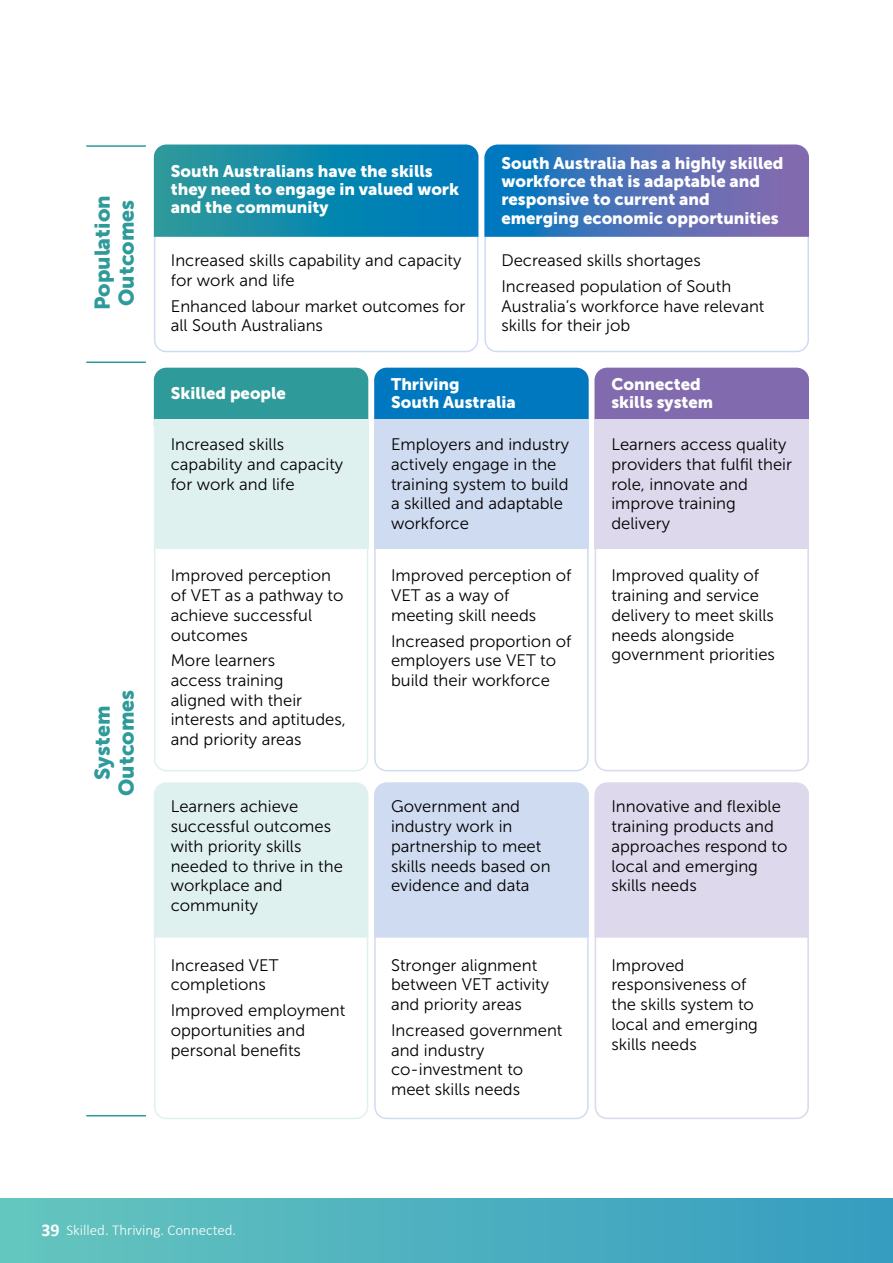
<style>
.page{position:relative;width:893px;height:1263px;background:#fff}
.page>*{position:absolute;margin:0;border:0;box-sizing:border-box;transform-origin:0 0}
.t1{font:21.3px/24.3px "Museo Sans 900";color:#2f9a9a}
.t2{font:16.65px/19.6px "Museo Sans 300";color:#000}
.t3{font:16.65px/18.1px "Museo Sans 900";color:#fff}
.t4{font:300 15px "Calibri";color:#fff}
.t5{font:300 12px "Calibri";color:#fff}
.s1{font-weight:700;font-size:18px}
</style>
<div class="page">
<div style="left:0;top:1199px;width:893px;height:64px;background:linear-gradient(to right,#65c5be,#369cc0)"></div>
<svg style="left:154px;top:549px;width:214px;height:222px"></svg>
<svg style="left:374px;top:549px;width:215px;height:222px"></svg>
<svg style="left:595px;top:549px;width:214px;height:222px"></svg>
<div style="left:154px;top:368px;width:214px;height:51px;background:#2f9a9a"></div>
<div style="left:374px;top:368px;width:215px;height:51px;background:#0078bf"></div>
<div style="left:595px;top:368px;width:214px;height:51px;background:#826aaf"></div>
<svg style="left:154px;top:237px;width:324px;height:115px"></svg>
<svg style="left:154px;top:145px;width:324px;height:92px;background:#1089ac"></svg>
<svg style="left:484px;top:237px;width:325px;height:115px"></svg>
<svg style="left:484px;top:145px;width:325px;height:92px;background:#4c71b7"></svg>
<div style="left:154px;top:419px;width:214px;height:130px;background:#dff1ee"></div>
<div style="left:374px;top:419px;width:215px;height:130px;background:#cfdbf0"></div>
<div style="left:595px;top:419px;width:214px;height:130px;background:#ddd8ec"></div>
<svg style="left:154px;top:782px;width:214px;height:337px"></svg>
<svg style="left:374px;top:782px;width:215px;height:337px"></svg>
<svg style="left:595px;top:782px;width:214px;height:337px"></svg>
<hr style="left:86px;top:361px;width:60px;height:2px;background:#2f9a9a">
<hr style="left:86px;top:145px;width:60px;height:2px;background:#2f9a9a">
<hr style="left:86px;top:1115px;width:60px;height:1px;background:#2f9a9a">
<p class="t1" style="left:90px;top:310px;width:116px;rotate:-90deg">Population<br>Outcomes</p>
<p class="t1" style="left:90px;top:796px;width:108px;text-align:center;rotate:-90deg">System<br>Outcomes</p>
<p class="t3" style="left:171px;top:162px;width:290px">South Australians have the skills they need to engage in valued work and the community</p>
<p class="t2" style="left:171px;top:251px;width:292px">Increased skills capability and capacity for work and life</p>
<p class="t2" style="left:171px;top:296px;width:296px">Enhanced labour market outcomes for all South Australians</p>
<p class="t3" style="left:501px;top:154px;width:284px">South Australia has a highly skilled workforce that is adaptable and responsive to current and emerging economic opportunities</p>
<p class="t2" style="left:501px;top:248px;width:231px;line-height:25.8px">Decreased skills shortages<br>Increased population of South</p>
<p class="t2" style="left:501px;top:296px;width:265px">Australia’s workforce have relevant skills for their job</p>
<p class="t3" style="left:171px;top:384px;width:117px">Skilled people</p>
<p class="t2" style="left:171px;top:435px;width:174px">Increased skills capability and capacity for work and life</p>
<p class="t2" style="left:171px;top:566px;width:174px">Improved perception of VET as a pathway to achieve successful outcomes</p>
<p class="t2" style="left:171px;top:651px;width:177px">More learners<br>access training<br>aligned with their interests and aptitudes, and priority areas</p>
<p class="t2" style="left:171px;top:797px;width:174px">Learners achieve successful outcomes with priority skills needed to thrive in the workplace and community</p>
<p class="t2" style="left:171px;top:955px;width:109px">Increased VET completions</p>
<p class="t2" style="left:171px;top:1001px;width:176px">Improved employment opportunities and personal benefits</p>
<p class="t3" style="left:391px;top:375px;width:126px">Thriving<br>South Australia</p>
<p class="t2" style="left:391px;top:435px;width:179px">Employers and industry actively engage in the training system to build a skilled and adaptable workforce</p>
<p class="t2" style="left:391px;top:566px;width:182px">Improved perception of<br>VET as a way of meeting skill needs</p>
<p class="t2" style="left:391px;top:631px;width:182px">Increased proportion of employers use VET to build their workforce</p>
<p class="t3" style="left:611px;top:375px;width:103px">Connected skills system</p>
<p class="t2" style="left:611px;top:435px;width:182px">Learners access quality providers that fulfil their role, innovate and improve training delivery</p>
<p class="t2" style="left:611px;top:566px;width:165px">Improved quality of training and service delivery to meet skills needs alongside government priorities</p>
<p class="t2" style="left:391px;top:797px;width:161px">Government and industry work in partnership to meet skills needs based on evidence and data</p>
<p class="t2" style="left:391px;top:955px;width:160px">Stronger alignment between VET activity and priority areas</p>
<p class="t2" style="left:391px;top:1020px;width:173px">Increased government and industry co-investment to meet skills needs</p>
<p class="t2" style="left:611px;top:797px;width:178px">Innovative and flexible training products and approaches respond to local and emerging skills needs</p>
<p class="t2" style="left:611px;top:955px;width:148px">Improved responsiveness of the skills system to local and emerging skills needs</p>
<p class="t4" style="left:41px;top:1220px;width:196px"><span class="s1">39</span> Skilled. Thriving. Connected.</p>
<p class="t5" style="left:68px;top:1223px;width:162px">National VET Completions Report</p>
</div>
